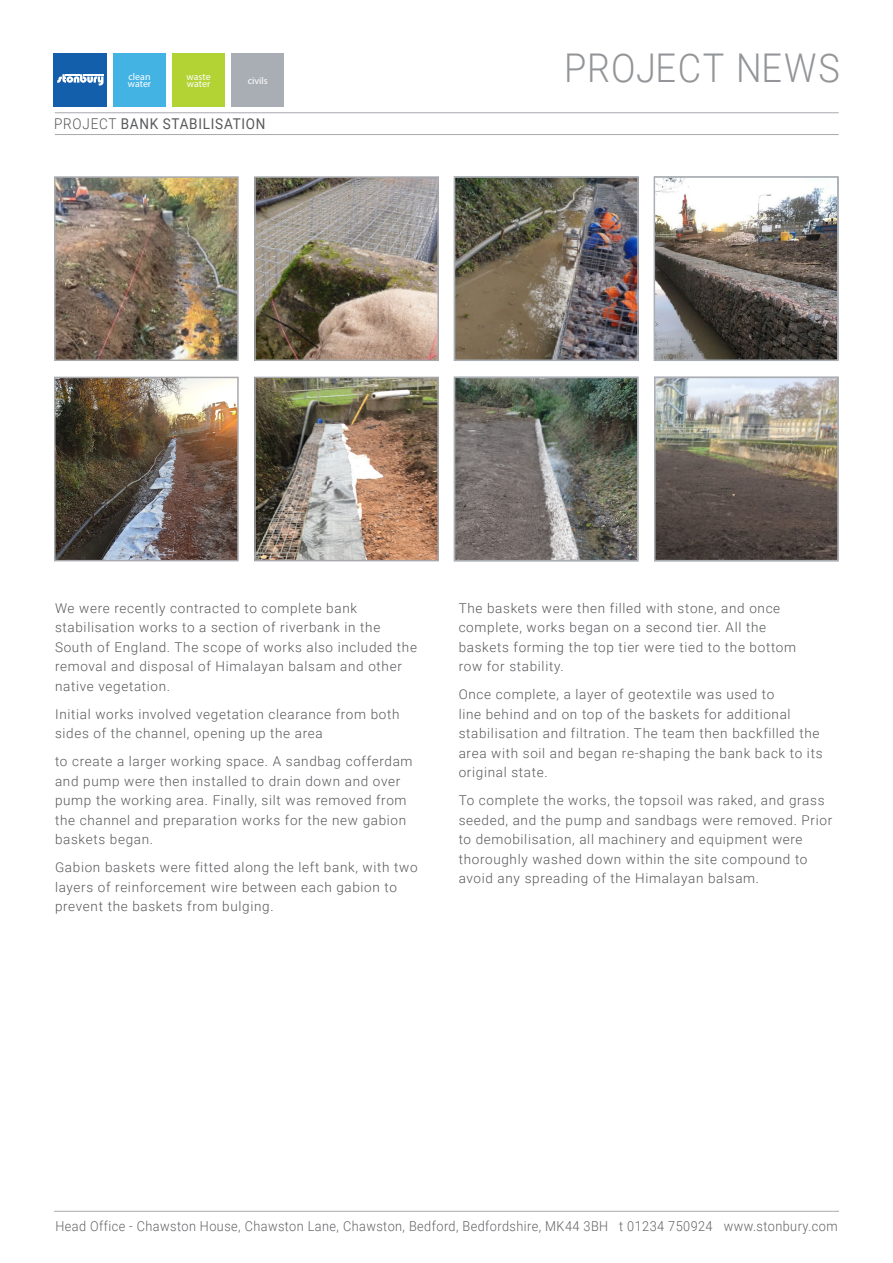
<style>
.page{position:relative;width:893px;height:1263px;background:#fff}
.page>*{position:absolute;margin:0;border:0;box-sizing:border-box;transform-origin:0 0}
.t1{font:300 39.6px "Roboto";letter-spacing:.025em;color:#939598;scale:.91 1}
.t2{font:14.85px "Roboto";letter-spacing:.055em;color:#57585a;scale:.91 1}
.t3{font:300 13.65px "Roboto";letter-spacing:.035em;color:#636366;scale:.93 1}
.Body{font:300 13.5px/19.5px "Roboto";letter-spacing:.05em;color:#57585a}
.t4{font:9.9px "Myriad Pro";color:#fff}
.s1{font-weight:300}
</style>
<div class="page">
<img style="left:257px;top:179px;width:179px;height:179px">
<div style="left:254px;top:176px;width:185px;height:185px;border:2px solid #a8a9ad"></div>
<img style="left:57px;top:179px;width:179px;height:179px">
<div style="left:54px;top:176px;width:185px;height:185px;border:2px solid #a8a9ad"></div>
<img style="left:257px;top:380px;width:179px;height:178px">
<div style="left:254px;top:377px;width:185px;height:184px;border:2px solid #a8a9ad"></div>
<img style="left:57px;top:380px;width:179px;height:178px">
<div style="left:54px;top:377px;width:185px;height:184px;border:2px solid #a8a9ad"></div>
<hr style="left:55px;top:112px;width:784px;height:1px;background:#a8a9ad">
<hr style="left:55px;top:134px;width:784px;height:1px;background:#a8a9ad">
<hr style="left:54px;top:1211px;width:785px;height:1px;background:#a8a9ad">
<img style="left:657px;top:380px;width:179px;height:178px">
<div style="left:654px;top:377px;width:185px;height:184px;border:2px solid #a9aeb4"></div>
<img style="left:457px;top:179px;width:179px;height:179px">
<div style="left:454px;top:176px;width:185px;height:185px;border:2px solid #a9aeb4"></div>
<img style="left:457px;top:380px;width:178px;height:178px">
<div style="left:454px;top:377px;width:184px;height:184px;border:2px solid #a9aeb4"></div>
<img style="left:657px;top:179px;width:178px;height:179px">
<div style="left:654px;top:176px;width:184px;height:185px;border:2px solid #a9aeb4"></div>
<div style="left:113px;top:53px;width:53px;height:54px;background:#43b3e4"></div>
<div style="left:231px;top:53px;width:53px;height:54px;background:#a9aeb4"></div>
<div style="left:172px;top:53px;width:53px;height:54px;background:#b3d234"></div>
<div style="left:54px;top:53px;width:53px;height:54px;background:#135fac"></div>
<svg style="left:57px;top:74px;width:47px;height:11px"></svg>
<hr style="left:83px;top:74px;width:20px;height:2px;background:#fff">
<p class="t4" style="left:129px;top:70px;width:23px">clean</p>
<p class="t4" style="left:128px;top:78px;width:25px">water</p>
<p class="t4" style="left:187px;top:70px;width:26px">waste</p>
<p class="t4" style="left:187px;top:78px;width:25px">water</p>
<p class="t4" style="left:248px;top:74px;width:22px">civils</p>
<p class="t2" style="left:54px;top:113px;width:234px"><span class="s1">PROJECT</span> BANK STABILISATION</p>
<p class="t1" style="left:564px;top:41px;width:305px">PROJECT NEWS</p>
<p class="Body" style="left:55px;top:598px;width:363px">We were recently contracted to complete bank stabilisation works to a section of riverbank in the South of England. The scope of works also included the removal and disposal of Himalayan balsam and other native vegetation.</p>
<p class="Body" style="left:55px;top:704px;width:346px">Initial works involved vegetation clearance from both sides of the channel, opening up the area</p>
<p class="Body" style="left:55px;top:751px;width:359px">to create a larger working space. A sandbag cofferdam and pump were then installed to drain down and over pump the working area. Finally, silt was removed from the channel and preparation works for the new gabion baskets began.</p>
<p class="Body" style="left:55px;top:857px;width:364px">Gabion baskets were fitted along the left bank, with two layers of reinforcement wire between each gabion to prevent the baskets from bulging.</p>
<p class="Body" style="left:459px;top:598px;width:339px">The baskets were then filled with stone, and once complete, works began on a second tier. All the baskets forming the top tier were tied to the bottom row for stability.</p>
<p class="Body" style="left:459px;top:684px;width:365px">Once complete, a layer of geotextile was used to<br>line behind and on top of the baskets for additional stabilisation and filtration. The team then backfilled the area with soil and began re-shaping the bank back to its original state.</p>
<p class="Body" style="left:459px;top:790px;width:375px">To complete the works, the topsoil was raked, and grass seeded, and the pump and sandbags were removed. Prior to demobilisation, all machinery and equipment were thoroughly washed down within the site compound to avoid any spreading of the Himalayan balsam.</p>
<p class="t3" style="left:55px;top:1217px;width:843px">Head Office - Chawston House, Chawston Lane, Chawston, Bedford, Bedfordshire, MK44 3BH t 01234 750924 www.stonbury.com</p>
</div>
